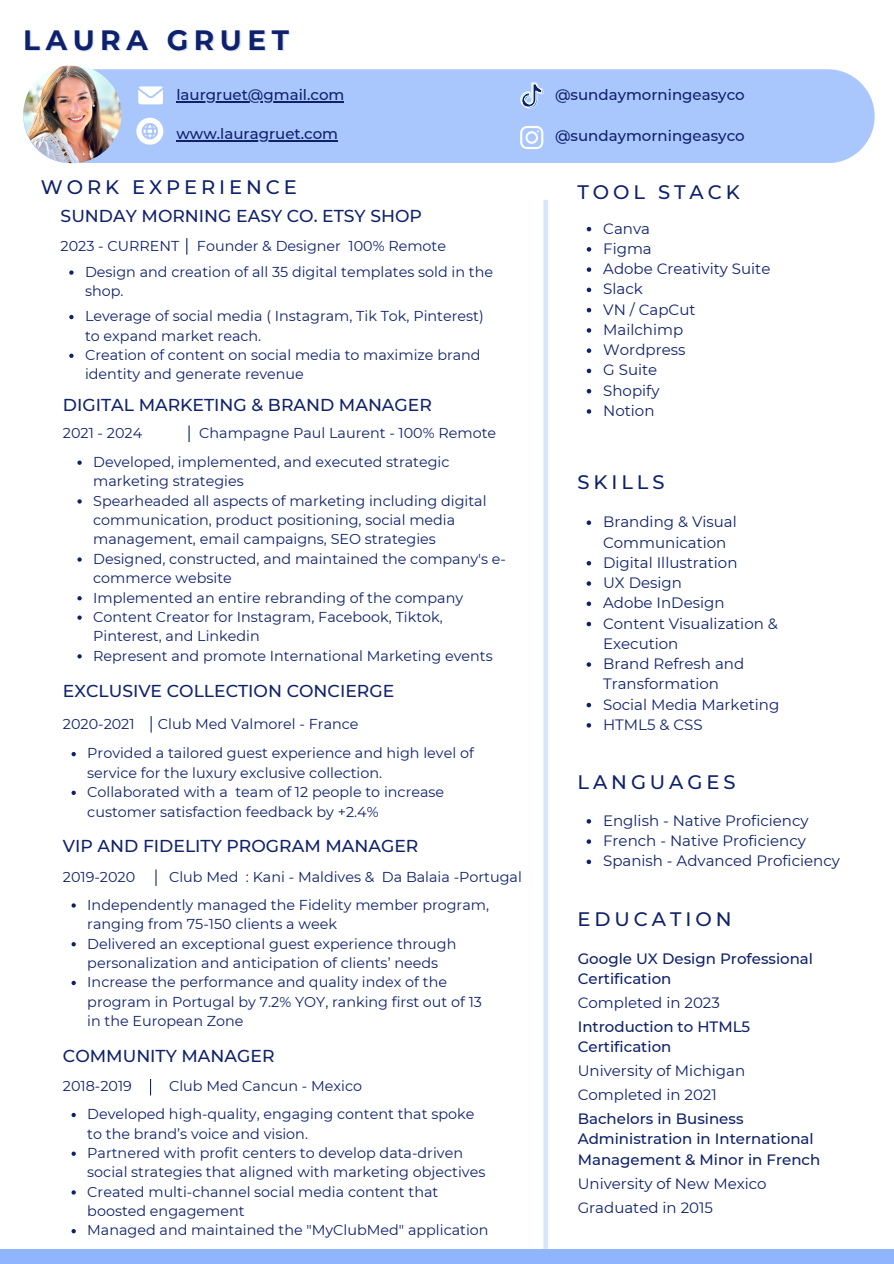
<style>
.page{position:relative;width:894px;height:1264px;background:#fff}
.page>*{position:absolute;margin:0;border:0;box-sizing:border-box;transform-origin:0 0}
.t1{font:700 27.9px "Montserrat";letter-spacing:.2em;color:#0f216b}
.t2{font:500 19.5px "Montserrat";letter-spacing:.2em;color:#0f216b}
.t3{font:500 17.25px "Montserrat";color:#0f216b}
.t4{font:15px/20.2px "Montserrat";color:#0f216b}
.t5{font:500 15px/20.2px "Montserrat";color:#0f216b}
.t6{font:14.4px/19.4px "Montserrat";color:#0f216b}
</style>
<div class="page">
<div style="left:0;top:1248px;width:893px;height:15px;background:#8eb5fd"></div>
<svg style="left:188px;top:425px;width:1px;height:17px"></svg>
<svg style="left:77px;top:460px;width:5px;height:5px"></svg>
<svg style="left:77px;top:499px;width:5px;height:4px"></svg>
<svg style="left:77px;top:557px;width:5px;height:4px"></svg>
<svg style="left:77px;top:596px;width:5px;height:4px"></svg>
<svg style="left:77px;top:615px;width:5px;height:4px"></svg>
<svg style="left:77px;top:654px;width:5px;height:4px"></svg>
<svg style="left:150px;top:716px;width:2px;height:16px"></svg>
<svg style="left:71px;top:752px;width:5px;height:4px"></svg>
<svg style="left:71px;top:790px;width:5px;height:5px"></svg>
<svg style="left:155px;top:869px;width:1px;height:17px"></svg>
<svg style="left:71px;top:903px;width:5px;height:4px"></svg>
<svg style="left:71px;top:942px;width:5px;height:4px"></svg>
<svg style="left:71px;top:980px;width:5px;height:5px"></svg>
<svg style="left:150px;top:1078px;width:1px;height:17px"></svg>
<svg style="left:71px;top:1112px;width:5px;height:5px"></svg>
<svg style="left:71px;top:1151px;width:5px;height:4px"></svg>
<svg style="left:71px;top:1190px;width:5px;height:4px"></svg>
<svg style="left:71px;top:1229px;width:5px;height:4px"></svg>
<svg style="left:586px;top:520px;width:5px;height:5px"></svg>
<svg style="left:586px;top:561px;width:5px;height:4px"></svg>
<svg style="left:586px;top:581px;width:5px;height:4px"></svg>
<svg style="left:586px;top:601px;width:5px;height:5px"></svg>
<svg style="left:586px;top:621px;width:5px;height:5px"></svg>
<svg style="left:586px;top:662px;width:5px;height:4px"></svg>
<svg style="left:586px;top:702px;width:5px;height:5px"></svg>
<svg style="left:586px;top:723px;width:5px;height:4px"></svg>
<svg style="left:586px;top:227px;width:5px;height:4px"></svg>
<svg style="left:586px;top:247px;width:5px;height:5px"></svg>
<svg style="left:586px;top:267px;width:5px;height:5px"></svg>
<svg style="left:586px;top:288px;width:5px;height:4px"></svg>
<svg style="left:586px;top:308px;width:5px;height:4px"></svg>
<svg style="left:586px;top:328px;width:5px;height:5px"></svg>
<svg style="left:586px;top:348px;width:5px;height:5px"></svg>
<svg style="left:586px;top:369px;width:5px;height:4px"></svg>
<svg style="left:586px;top:389px;width:5px;height:4px"></svg>
<svg style="left:586px;top:409px;width:5px;height:5px"></svg>
<svg style="left:543px;top:200px;width:4px;height:1048px;background:#dae7fe"></svg>
<svg style="left:586px;top:819px;width:5px;height:4px"></svg>
<svg style="left:586px;top:839px;width:5px;height:4px"></svg>
<svg style="left:586px;top:859px;width:5px;height:5px"></svg>
<svg style="left:186px;top:238px;width:1px;height:17px"></svg>
<svg style="left:69px;top:270px;width:5px;height:5px"></svg>
<svg style="left:69px;top:315px;width:5px;height:4px"></svg>
<svg style="left:69px;top:353px;width:5px;height:5px"></svg>
<div style="left:23px;top:69px;width:851px;height:94px;background:#aac7fd;border-radius:47px"></div>
<svg style="left:136px;top:118px;width:27px;height:27px"></svg>
<svg style="left:520px;top:82px;width:23px;height:27px"></svg>
<svg style="left:520px;top:126px;width:23px;height:23px"></svg>
<svg style="left:138px;top:86px;width:25px;height:18px"></svg>
<hr style="left:176px;top:101px;width:168px;height:1px;background:#0f216b">
<hr style="left:176px;top:140px;width:162px;height:1px;background:#0f216b">
<img style="left:23px;top:65px;width:98px;height:98px">
<p class="t1" style="left:23px;top:23px;width:267px">LAURA GRUET</p>
<p class="t5" style="left:176px;top:85px;width:169px">laurgruet@gmail.com</p>
<p class="t5" style="left:176px;top:124px;width:163px">www.lauragruet.com</p>
<p class="t2" style="left:41px;top:175px;width:257px">WORK EXPERIENCE</p>
<p class="t3" style="left:61px;top:206px;width:363px">SUNDAY MORNING EASY CO. ETSY SHOP</p>
<p class="t6" style="left:61px;top:236px;width:120px">2023 - CURRENT</p>
<p class="t6" style="left:197px;top:236px;width:250px">Founder &amp; Designer 100% Remote</p>
<p class="t6" style="left:85px;top:262px;width:409px">Design and creation of all 35 digital templates sold in the shop.</p>
<p class="t6" style="left:85px;top:306px;width:400px">Leverage of social media ( Instagram, Tik Tok, Pinterest) to expand market reach.</p>
<p class="t6" style="left:85px;top:345px;width:397px">Creation of content on social media to maximize brand identity and generate revenue</p>
<p class="t3" style="left:63px;top:394px;width:370px">DIGITAL MARKETING &amp; BRAND MANAGER</p>
<p class="t6" style="left:63px;top:423px;width:81px">2021 - 2024</p>
<p class="t6" style="left:93px;top:452px;width:358px">Developed, implemented, and executed strategic marketing strategies</p>
<p class="t6" style="left:93px;top:491px;width:395px">Spearheaded all aspects of marketing including digital communication, product positioning, social media management, email campaigns, SEO strategies</p>
<p class="t6" style="left:93px;top:549px;width:414px">Designed, constructed, and maintained the company's e&shy;commerce website</p>
<p class="t6" style="left:93px;top:587px;width:371px">Implemented an entire rebranding of the company</p>
<p class="t6" style="left:93px;top:607px;width:351px">Content Creator for Instagram, Facebook, Tiktok,<br>Pinterest, and Linkedin</p>
<p class="t6" style="left:93px;top:646px;width:401px">Represent and promote International Marketing events</p>
<p class="t3" style="left:63px;top:680px;width:333px">EXCLUSIVE COLLECTION CONCIERGE</p>
<p class="t6" style="left:63px;top:713px;width:73px">2020-2021</p>
<p class="t6" style="left:158px;top:713px;width:202px">Club Med Valmorel - France</p>
<p class="t6" style="left:87px;top:743px;width:388px">Provided a tailored guest experience and high level of service for the luxury exclusive collection.</p>
<p class="t6" style="left:87px;top:782px;width:358px">Collaborated with a team of 12 people to increase customer satisfaction feedback by +2.4%</p>
<p class="t3" style="left:63px;top:835px;width:357px">VIP AND FIDELITY PROGRAM MANAGER</p>
<p class="t6" style="left:63px;top:867px;width:74px">2019-2020</p>
<p class="t6" style="left:169px;top:867px;width:354px">Club Med : Kani - Maldives &amp; Da Balaia -Portugal</p>
<p class="t6" style="left:87px;top:895px;width:403px">Independently managed the Fidelity member program, ranging from 75-150 clients a week</p>
<p class="t6" style="left:87px;top:933px;width:370px">Delivered an exceptional guest experience through personalization and anticipation of clients’ needs</p>
<p class="t6" style="left:87px;top:972px;width:396px">Increase the performance and quality index of the program in Portugal by 7.2% YOY, ranking first out of 13 in the European Zone</p>
<p class="t3" style="left:63px;top:1045px;width:213px">COMMUNITY MANAGER</p>
<p class="t6" style="left:63px;top:1076px;width:70px">2018-2019</p>
<p class="t6" style="left:169px;top:1076px;width:194px">Club Med Cancun - Mexico</p>
<p class="t6" style="left:87px;top:1104px;width:388px">Developed high-quality, engaging content that spoke to the brand’s voice and vision.</p>
<p class="t6" style="left:87px;top:1143px;width:399px">Partnered with profit centers to develop data-driven social strategies that aligned with marketing objectives</p>
<p class="t6" style="left:87px;top:1181px;width:352px">Created multi-channel social media content that boosted engagement</p>
<p class="t6" style="left:87px;top:1220px;width:402px">Managed and maintained the "MyClubMed" application</p>
<p class="t6" style="left:199px;top:423px;width:298px">Champagne Paul Laurent - 100% Remote</p>
<p class="t5" style="left:555px;top:85px;width:191px">@sundaymorningeasyco</p>
<p class="t5" style="left:555px;top:125px;width:191px">@sundaymorningeasyco</p>
<p class="t2" style="left:577px;top:180px;width:164px">TOOL STACK</p>
<p class="t4" style="left:603px;top:218px;width:48px">Canva</p>
<p class="t4" style="left:603px;top:238px;width:50px">Figma</p>
<p class="t4" style="left:603px;top:259px;width:169px">Adobe Creativity Suite</p>
<p class="t4" style="left:603px;top:279px;width:41px">Slack</p>
<p class="t4" style="left:603px;top:299px;width:94px">VN / CapCut</p>
<p class="t4" style="left:603px;top:319px;width:81px">Mailchimp</p>
<p class="t4" style="left:603px;top:340px;width:84px">Wordpress</p>
<p class="t4" style="left:603px;top:360px;width:56px">G Suite</p>
<p class="t4" style="left:603px;top:380px;width:58px">Shopify</p>
<p class="t4" style="left:603px;top:400px;width:53px">Notion</p>
<p class="t2" style="left:577px;top:470px;width:88px">SKILLS</p>
<p class="t4" style="left:603px;top:511px;width:135px">Branding &amp; Visual<br>Communication</p>
<p class="t4" style="left:603px;top:552px;width:136px">Digital Illustration</p>
<p class="t4" style="left:603px;top:572px;width:80px">UX Design</p>
<p class="t4" style="left:603px;top:592px;width:123px">Adobe InDesign</p>
<p class="t4" style="left:603px;top:613px;width:176px">Content Visualization &amp;<br>Execution</p>
<p class="t4" style="left:603px;top:653px;width:143px">Brand Refresh and<br>Transformation</p>
<p class="t4" style="left:603px;top:694px;width:178px">Social Media Marketing</p>
<p class="t4" style="left:603px;top:714px;width:101px">HTML5 &amp; CSS</p>
<p class="t2" style="left:577px;top:770px;width:159px">LANGUAGES</p>
<p class="t4" style="left:603px;top:810px;width:207px">English - Native Proficiency</p>
<p class="t4" style="left:603px;top:830px;width:204px">French - Native Proficiency</p>
<p class="t4" style="left:603px;top:850px;width:238px">Spanish - Advanced Proficiency</p>
<p class="t2" style="left:577px;top:906px;width:155px">EDUCATION</p>
<p class="t5" style="left:577px;top:948px;width:237px">Google UX Design Professional<br>Certification</p>
<p class="t4" style="left:577px;top:992px;width:144px">Completed in 2023</p>
<p class="t5" style="left:577px;top:1016px;width:174px">Introduction to HTML5<br>Certification</p>
<p class="t4" style="left:577px;top:1060px;width:169px">University of Michigan</p>
<p class="t4" style="left:577px;top:1084px;width:141px">Completed in 2021</p>
<p class="t5" style="left:577px;top:1108px;width:244px">Bachelors in Business<br>Administration in International<br>Management &amp; Minor in French</p>
<p class="t4" style="left:577px;top:1197px;width:137px">Graduated in 2015</p>
<p class="t4" style="left:577px;top:1173px;width:190px">University of New Mexico</p>
</div>
